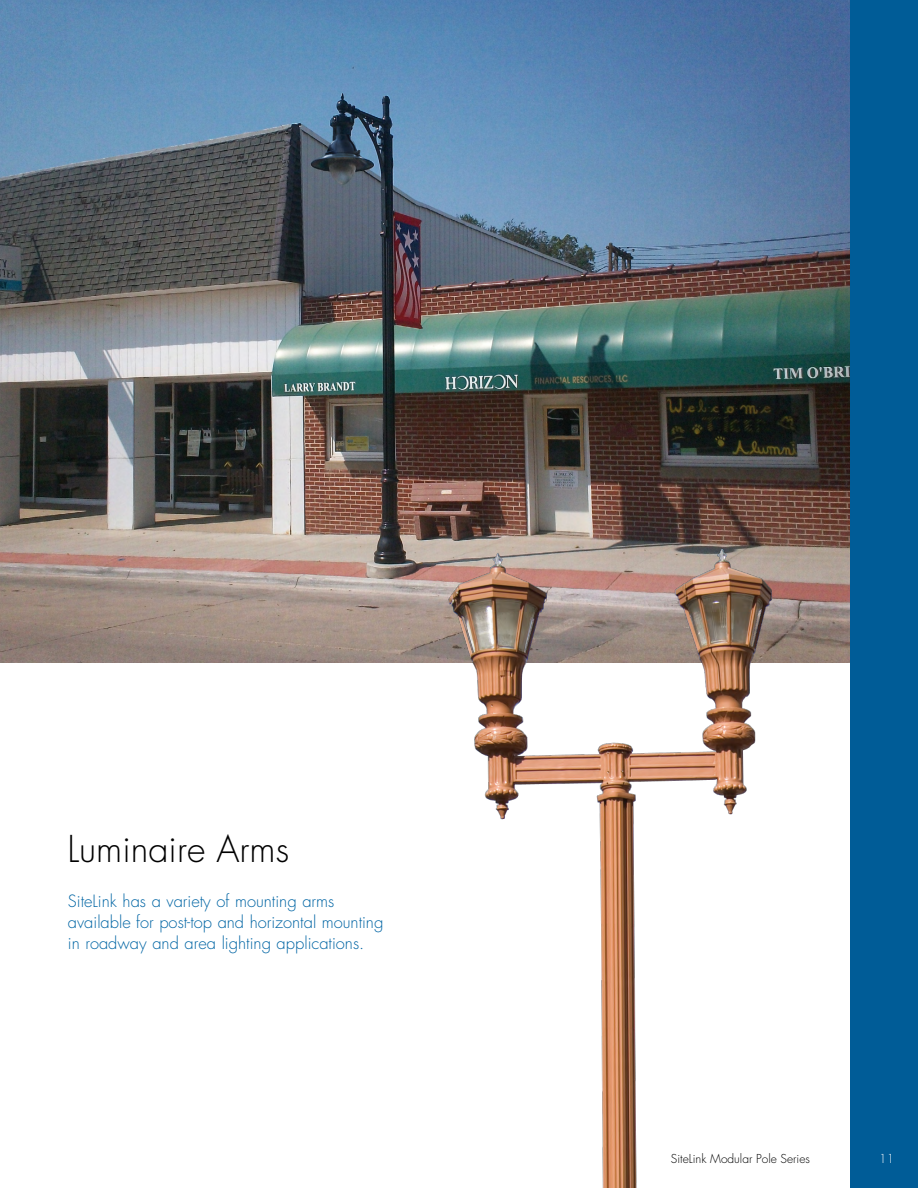
<style>
.page{position:relative;width:918px;height:1188px;background:#fff}
.page>*{position:absolute;margin:0;border:0;box-sizing:border-box;transform-origin:0 0}
.t1{font:300 36px "Futura Std";color:#000}
.t2{font:300 16.5px/21px "Futura Std";color:#0065a4}
.t3{font:300 12px "Futura Std";color:#000}
.t4{font:300 12px "Futura Std";color:#fff}
</style>
<div class="page">
<img style="left:0;top:0;width:850px;height:663px">
<img style="left:425px;top:510px;width:376px;height:678px">
<div style="left:850px;top:0;width:68px;height:1188px;background:#005c97"></div>
<h1 class="t1" style="left:68px;top:827px;width:223px">Luminaire Arms</h1>
<p class="t2" style="left:68px;top:891px;width:317px">SiteLink has a variety of mounting arms available for post-top and horizontal mounting in roadway and area lighting applications.</p>
<p class="t3" style="left:671px;top:1151px;width:141px">SiteLink Modular Pole Series</p>
<p class="t4" style="left:879px;top:1152px;width:16px">11</p>
</div>
